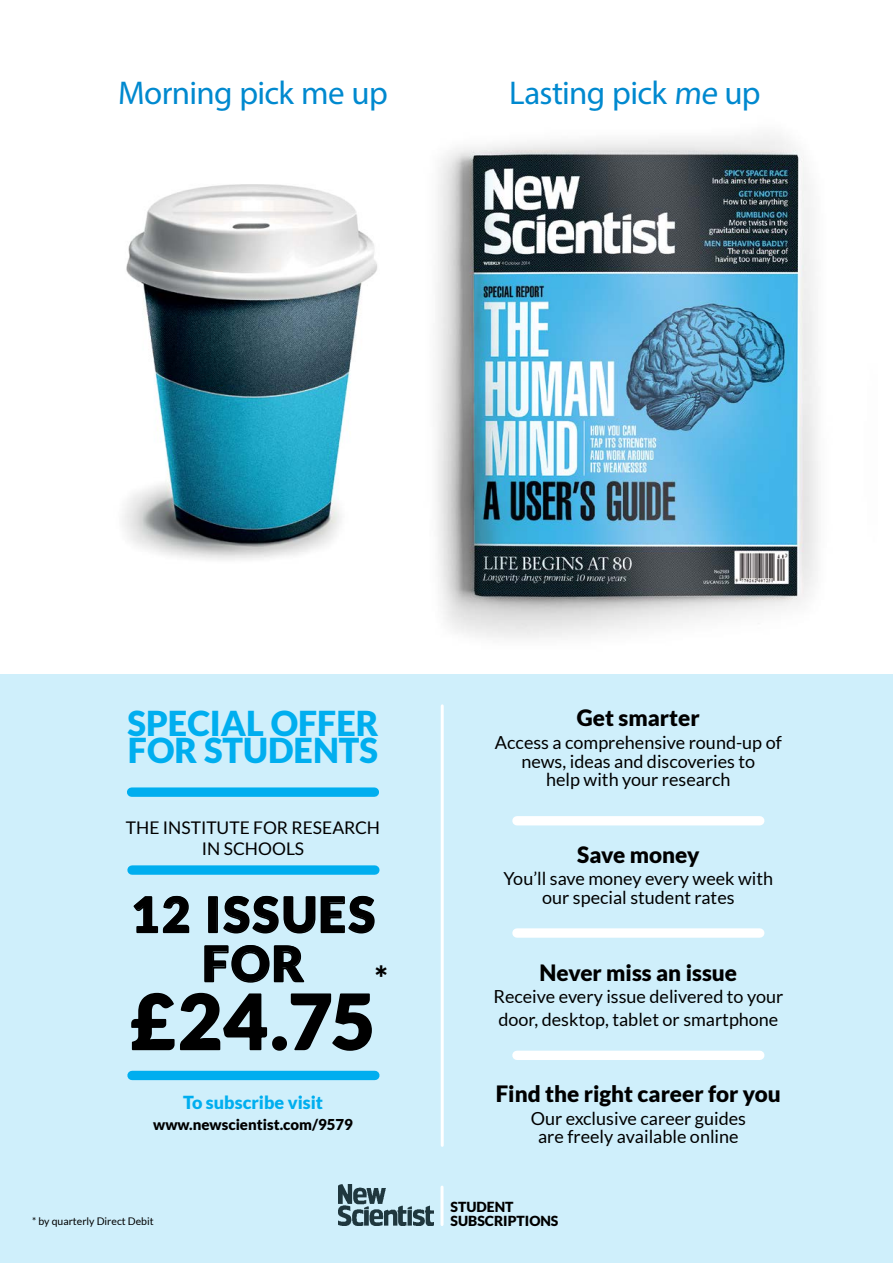
<style>
.page{position:relative;width:893px;height:1263px;background:#fff}
.page>*{position:absolute;margin:0;border:0;box-sizing:border-box;transform-origin:0 0}
.t1{font:900 75.75px "Lato";color:#000}
.t2{font:900 48.45px/49.2px "Lato";letter-spacing:.06em;color:#000;text-align:center}
.t3{font:900 34.35px/27.5px "Lato";color:#00aeef}
.t4{font:33px "Myriad Pro";letter-spacing:-.02em;color:#0089cf}
.t5{font:900 32.25px "Lato";color:#000}
.t6{font:900 22.5px "Lato";color:#000}
.t7{font:18px/18.8px "Lato";color:#000;text-align:center}
.t8{font:900 18px "Lato";color:#00aeef}
.t9{font:17.4px/20.9px "Lato";color:#000;text-align:center}
.t10{font:900 15px "Lato";color:#000}
.t11{font:900 13.95px/14.4px "Lato";color:#000}
.t12{font:10.5px "Lato";color:#000}
</style>
<div class="page">
<img style="left:436px;top:134px;width:382px;height:504px">
<div style="left:0;top:674px;width:893px;height:589px;background:#cfeffb"></div>
<img style="left:123px;top:184px;width:254px;height:376px">
<img style="left:338px;top:1184px;width:95px;height:42px">
<hr style="left:441px;top:1187px;width:3px;height:37px;background:#fff">
<svg style="left:133px;top:895px;width:57px;height:39px"></svg>
<div style="left:208px;top:896px;width:10px;height:37px;border:2px solid #000"></div>
<svg style="left:223px;top:895px;width:152px;height:39px"></svg>
<svg style="left:204px;top:945px;width:101px;height:38px"></svg>
<svg style="left:131px;top:992px;width:241px;height:59px"></svg>
<div style="left:132px;top:1071px;width:243px;height:9px;background:#00aeef"></div>
<div style="left:132px;top:787px;width:242px;height:10px;background:#00aeef"></div>
<div style="left:132px;top:865px;width:243px;height:10px;background:#00aeef"></div>
<div style="left:517px;top:816px;width:243px;height:9px;background:#fff"></div>
<div style="left:517px;top:928px;width:243px;height:10px;background:#fff"></div>
<div style="left:517px;top:1051px;width:243px;height:9px;background:#fff"></div>
<hr style="left:441px;top:706px;width:3px;height:439px;background:#fff">
<h3 class="t4" style="left:118px;top:72px;width:271px">Morning pick me up</h3>
<h3 class="t4" style="left:509px;top:72px;width:253px">Lasting pick me up</h3>
<h3 class="t3" style="left:127px;top:709px;width:253px">SPECIAL OFFER<br>FOR STUDENTS</h3>
<p class="t9" style="left:126px;top:817px;width:256px">THE INSTITUTE FOR RESEARCH<br>IN SCHOOLS</p>
<h2 class="t2" style="left:131px;top:889px;width:245px">12 ISSUES<br>FOR</h2>
<h1 class="t1" style="left:131px;top:977px;width:246px">£24.75</h1>
<h3 class="t5" style="left:375px;top:959px;width:14px">*</h3>
<p class="t8" style="left:183px;top:1091px;width:141px">To subscribe visit</p>
<p class="t10" style="left:153px;top:1116px;width:201px">www.newscientist.com/9579</p>
<p class="t12" style="left:32px;top:1215px;width:123px">* by quarterly Direct Debit</p>
<p class="t6" style="left:577px;top:705px;width:124px">Get smarter</p>
<p class="t7" style="left:495px;top:733px;width:288px">Access a comprehensive round-up of news, ideas and discoveries to<br>help with your research</p>
<p class="t6" style="left:577px;top:841px;width:124px">Save money</p>
<p class="t7" style="left:503px;top:869px;width:271px">You’ll save money every week with our special student rates</p>
<p class="t6" style="left:540px;top:959px;width:199px">Never miss an issue</p>
<p class="t7" style="left:493px;top:985px;width:291px;line-height:22.5px;text-align:left">Receive every issue delivered to your door, desktop, tablet or smartphone</p>
<p class="t6" style="left:496px;top:1080px;width:287px">Find the right career for you</p>
<p class="t7" style="left:531px;top:1108px;width:217px">Our exclusive career guides are freely available online</p>
<p class="t11" style="left:451px;top:1199px;width:109px">STUDENT<br>SUBSCRIPTIONS</p>
</div>
